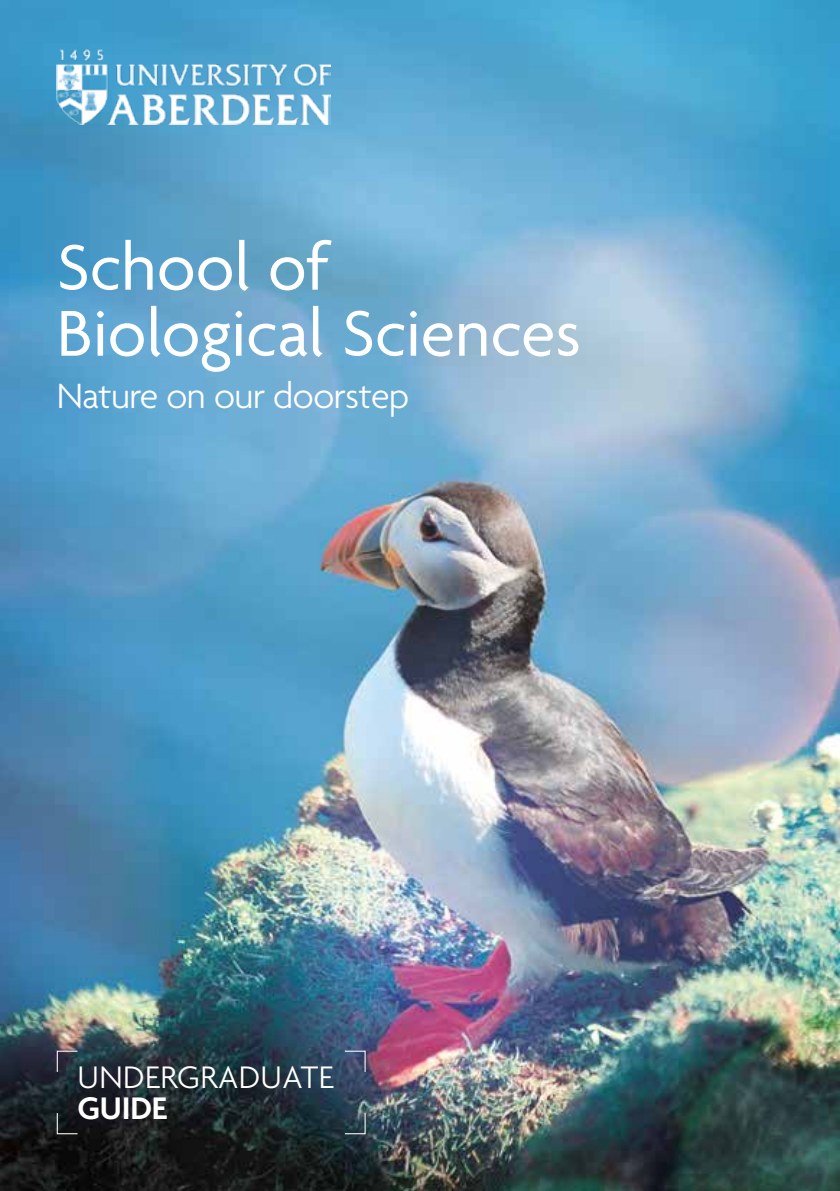
<style>
.page{position:relative;width:840px;height:1191px;background:#fff}
.page>*{position:absolute;margin:0;border:0;box-sizing:border-box;transform-origin:0 0}
.t1{font:70px/66px "Agenda";color:#fff}
.t2{font:300 38px "Agenda";letter-spacing:-.01em;color:#fff}
.t3{font:300 33.8px "Agenda";letter-spacing:.015em;color:#fff}
.t4{font:600 33.8px "Agenda";letter-spacing:-.005em;color:#fff}
</style>
<div class="page">
<img style="left:0;top:0;width:839px;height:1191px">
<svg style="left:56px;top:1112px;width:22px;height:22px"></svg>
<svg style="left:343px;top:1112px;width:23px;height:22px"></svg>
<svg style="left:56px;top:1050px;width:22px;height:23px"></svg>
<svg style="left:343px;top:1050px;width:23px;height:23px"></svg>
<img style="left:57px;top:50px;width:273px;height:75px">
<p class="t1" style="left:57px;top:239px;width:525px">School of<br>Biological Sciences</p>
<p class="t2" style="left:57px;top:375px;width:353px">Nature on our doorstep</p>
<p class="t3" style="left:77px;top:1058px;width:258px">UNDERGRADUATE</p>
<p class="t4" style="left:77px;top:1089px;width:91px">GUIDE</p>
</div>
